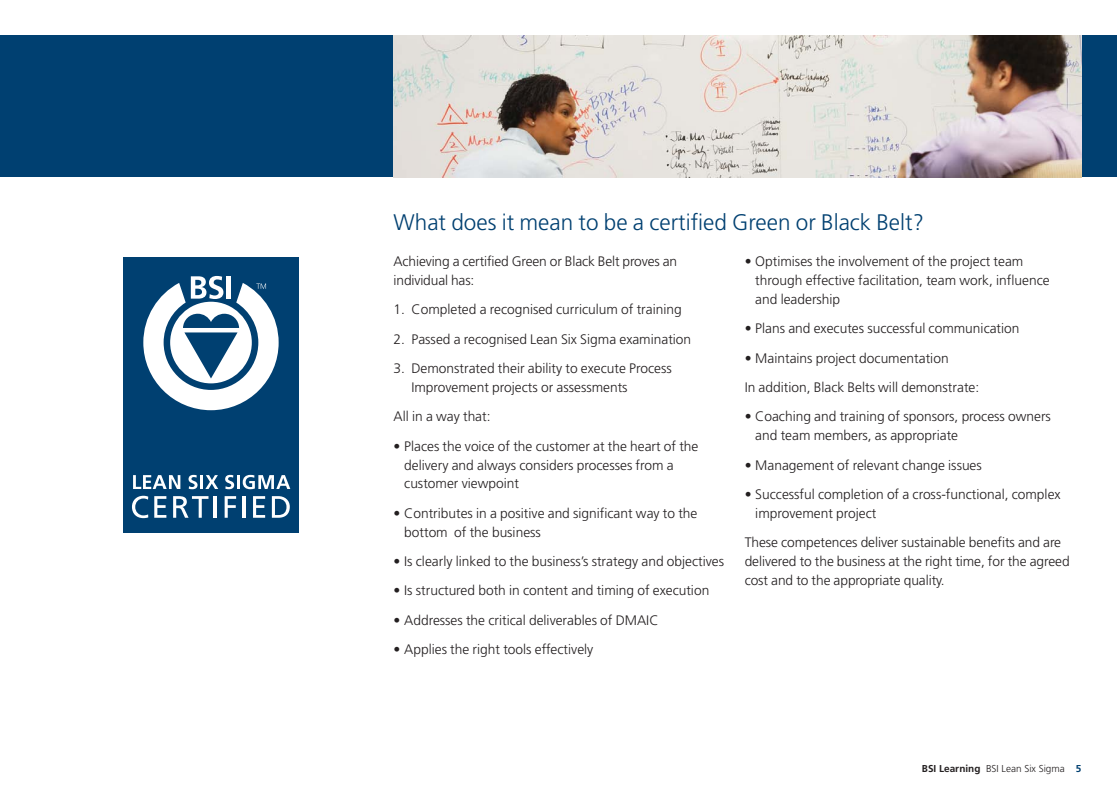
<style>
.page{position:relative;width:1117px;height:798px;background:#fff}
.page>*{position:absolute;margin:0;border:0;box-sizing:border-box;transform-origin:0 0}
.t1{font:300 22.5px "Frutiger";color:#004071}
.t2{font:300 13.75px/18.8px "Frutiger";color:#231f20}
.t3{font:300 10px "Frutiger";color:#231f20}
.s1{font-weight:700}
.s2{font-weight:700;color:#004071}
</style>
<div class="page">
<div style="left:0;top:35px;width:1116px;height:142px;background:#004071"></div>
<img style="left:393px;top:35px;width:688px;height:142px">
<div style="left:123px;top:257px;width:176px;height:274px;background:#004071"></div>
<svg style="left:143px;top:276px;width:135px;height:134px"></svg>
<svg style="left:133px;top:475px;width:47px;height:14px"></svg>
<svg style="left:188px;top:474px;width:9px;height:15px"></svg>
<hr style="left:200px;top:475px;width:3px;height:14px;background:#fff">
<svg style="left:205px;top:475px;width:13px;height:14px"></svg>
<svg style="left:225px;top:474px;width:9px;height:15px"></svg>
<hr style="left:237px;top:475px;width:3px;height:14px;background:#fff">
<svg style="left:243px;top:474px;width:47px;height:15px"></svg>
<svg style="left:132px;top:495px;width:16px;height:23px"></svg>
<svg style="left:154px;top:496px;width:12px;height:21px"></svg>
<svg style="left:173px;top:496px;width:35px;height:21px"></svg>
<hr style="left:214px;top:496px;width:3px;height:21px;background:#fff">
<svg style="left:224px;top:496px;width:12px;height:21px"></svg>
<hr style="left:242px;top:496px;width:3px;height:21px;background:#fff">
<svg style="left:253px;top:496px;width:12px;height:21px"></svg>
<svg style="left:272px;top:496px;width:18px;height:21px"></svg>
<h1 class="t1" style="left:393px;top:213px;width:531px">What does it mean to be a certified Green or Black Belt?</h1>
<p class="t2" style="left:393px;top:253px;width:285px">Achieving a certified Green or Black Belt proves an individual has:</p>
<p class="t2" style="left:393px;top:301px;width:289px">1. Completed a recognised curriculum of training</p>
<p class="t2" style="left:393px;top:330px;width:299px">2. Passed a recognised Lean Six Sigma examination</p>
<p class="t2" style="left:411px;top:360px;width:262px;text-indent:-18px">3. Demonstrated their ability to execute Process<br>Improvement projects or assessments</p>
<p class="t2" style="left:393px;top:408px;width:98px">All in a way that:</p>
<p class="t2" style="left:404px;top:437px;width:296px;text-indent:-11px">• Places the voice of the customer at the heart of the delivery and always considers processes from a customer viewpoint</p>
<p class="t2" style="left:404px;top:504px;width:294px;text-indent:-11px">• Contributes in a positive and significant way to the bottom of the business</p>
<p class="t2" style="left:393px;top:552px;width:332px">• Is clearly linked to the business’s strategy and objectives</p>
<p class="t2" style="left:393px;top:582px;width:317px">• Is structured both in content and timing of execution</p>
<p class="t2" style="left:393px;top:611px;width:266px">• Addresses the critical deliverables of DMAIC</p>
<p class="t2" style="left:393px;top:640px;width:201px">• Applies the right tools effectively</p>
<p class="t2" style="left:755px;top:253px;width:296px;text-indent:-11px">• Optimises the involvement of the project team through effective facilitation, team work, influence and leadership</p>
<p class="t2" style="left:744px;top:320px;width:276px">• Plans and executes successful communication</p>
<p class="t2" style="left:744px;top:344px;width:236px;line-height:29.4px">• Maintains project documentation<br>In addition, Black Belts will demonstrate:</p>
<p class="t2" style="left:755px;top:408px;width:297px;text-indent:-11px">• Coaching and training of sponsors, process owners and team members, as appropriate</p>
<p class="t2" style="left:744px;top:456px;width:239px">• Management of relevant change issues</p>
<p class="t2" style="left:755px;top:485px;width:307px;text-indent:-11px">• Successful completion of a cross-functional, complex improvement project</p>
<p class="t2" style="left:744px;top:534px;width:326px">These competences deliver sustainable benefits and are delivered to the business at the right time, for the agreed cost and to the appropriate quality.</p>
<p class="t3" style="left:921px;top:764px;width:161px"><span class="s1">BSI Learning</span> BSI Lean Six Sigma <span class="s2">5</span></p>
</div>
